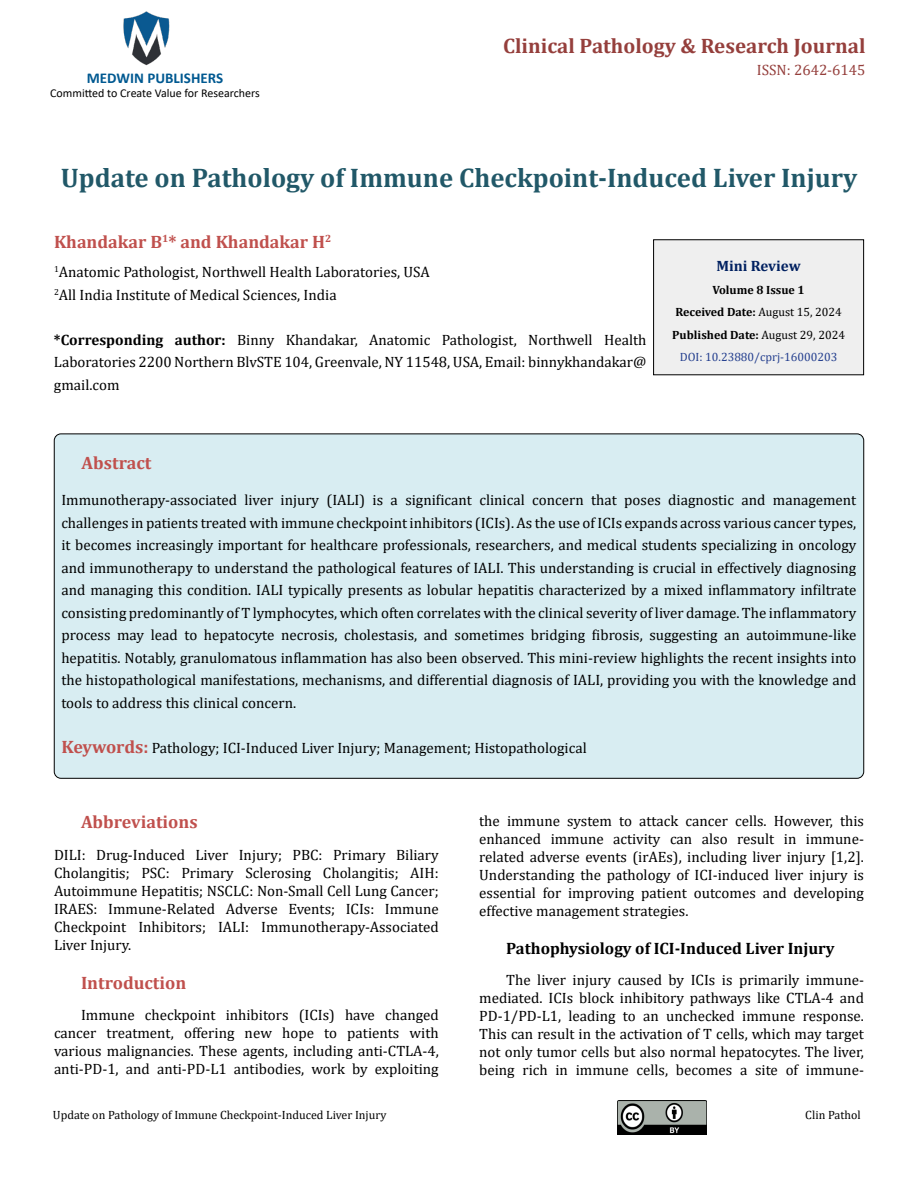
<style>
.page{position:relative;width:918px;height:1188px;background:#fff}
.page>*{position:absolute;margin:0;border:0;box-sizing:border-box;transform-origin:0 0}
.t1{font:700 27px "Cambria";color:#215868}
.t2{font:700 21px "Cambria";color:#953f3c}
.t3{font:700 18px "Cambria";color:#c0504d}
.t4{font:700 16.5px "Cambria";color:#000}
.t5{font:15px/18px "Cambria";color:#000;text-align:justify}
.t6{font:700 15px "Calibri";color:#005991}
.t7{font:15px "Cambria";color:#953f3c}
.t8{font:700 15px "Cambria";color:#002060}
.t9{font:700 12px/22.5px "Cambria";color:#000;text-align:center}
.t10{font:12px "Cambria";color:#000}
.t11{font:12px "Calibri";color:#000}
.s1{font-weight:700}
.s2{font-weight:400}
.s3{font-weight:400;color:#25408f}
.s4{font-weight:700;font-size:18px;color:#c0504d}
</style>
<div class="page">
<img style="left:123px;top:11px;width:47px;height:55px">
<img style="left:618px;top:1101px;width:88px;height:33px">
<div style="left:654px;top:240px;width:210px;height:135px;background:#efefef"></div>
<div style="left:653px;top:239px;width:211px;height:136px;border:1px solid #000"></div>
<div style="left:54px;top:434px;width:810px;height:344px;background:#d8edf2;border-radius:7px"></div>
<p class="t6" style="left:87px;top:67px;width:138px">MEDWIN PUBLISHERS</p>
<p class="t11" style="left:50px;top:85px;width:211px">Committed to Create Value for Researchers</p>
<h2 class="t2" style="left:503px;top:31px;width:364px">Clinical Pathology &amp; Research Journal</h2>
<p class="t7" style="left:757px;top:62px;width:110px">ISSN: 2642-6145</p>
<h1 class="t1" style="left:61px;top:158px;width:798px">Update on Pathology of Immune Checkpoint-Induced Liver Injury</h1>
<p class="t3" style="left:54px;top:229px;width:279px">Khandakar B<sup>1</sup>* and Khandakar H<sup>2</sup></p>
<p class="t5" style="left:54px;top:261px;width:377px;line-height:22.5px"><sup>1</sup>Anatomic Pathologist, Northwell Health Laboratories, USA<br><sup>2</sup>All India Institute of Medical Sciences, India</p>
<p class="t5" style="left:54px;top:328px;width:594px;line-height:22.5px"><span class="s1">*Corresponding author:</span> Binny Khandakar, Anatomic Pathologist, Northwell Health Laboratories 2200 Northern BlvSTE 104, Greenvale, NY 11548, USA, Email: binnykhandakar@ gmail.com</p>
<p class="t8" style="left:716px;top:256px;width:86px">Mini Review</p>
<p class="t9" style="left:672px;top:278px;width:174px">Volume 8 Issue 1<br>Received Date: <span class="s2">August 15, 2024<br></span>Published Date: <span class="s2">August 29, 2024<br></span><span class="s3">DOI: 10.23880/cprj-16000203</span></p>
<p class="t3" style="left:82px;top:450px;width:71px">Abstract</p>
<p class="t5" style="left:61px;top:489px;width:797px;line-height:22.5px">Immunotherapy-associated liver injury (IALI) is a significant clinical concern that poses diagnostic and management challenges in patients treated with immune checkpoint inhibitors (ICIs). As the use of ICIs expands across various cancer types, it becomes increasingly important for healthcare professionals, researchers, and medical students specializing in oncology and immunotherapy to understand the pathological features of IALI. This understanding is crucial in effectively diagnosing and managing this condition. IALI typically presents as lobular hepatitis characterized by a mixed inflammatory infiltrate consisting predominantly of T lymphocytes, which often correlates with the clinical severity of liver damage. The inflammatory process may lead to hepatocyte necrosis, cholestasis, and sometimes bridging fibrosis, suggesting an autoimmune-like hepatitis. Notably, granulomatous inflammation has also been observed. This mini-review highlights the recent insights into the histopathological manifestations, mechanisms, and differential diagnosis of IALI, providing you with the knowledge and tools to address this clinical concern.</p>
<p class="t5" style="left:61px;top:738px;width:527px"><span class="s4">Keywords:</span> Pathology; ICI-Induced Liver Injury; Management; Histopathological</p>
<p class="t3" style="left:81px;top:809px;width:118px">Abbreviations</p>
<p class="t5" style="left:54px;top:846px;width:386px">DILI: Drug-Induced Liver Injury; PBC: Primary Biliary Cholangitis; PSC: Primary Sclerosing Cholangitis; AIH:<br>Autoimmune Hepatitis; NSCLC: Non-Small Cell Lung Cancer; IRAES: Immune-Related Adverse Events; ICIs: Immune Checkpoint Inhibitors; IALI: Immunotherapy-Associated Liver Injury.</p>
<p class="t3" style="left:81px;top:970px;width:107px">Introduction</p>
<p class="t5" style="left:54px;top:1006px;width:386px;text-indent:27px">Immune checkpoint inhibitors (ICIs) have changed cancer treatment, offering new hope to patients with various malignancies. These agents, including anti-CTLA-4, anti-PD-1, and anti-PD-L1 antibodies, work by exploiting</p>
<p class="t5" style="left:479px;top:812px;width:386px">the immune system to attack cancer cells. However, this enhanced immune activity can also result in immune&shy;related adverse events (irAEs), including liver injury [1,2].<br>Understanding the pathology of ICI-induced liver injury is essential for improving patient outcomes and developing effective management strategies.</p>
<p class="t4" style="left:506px;top:937px;width:330px">Pathophysiology of ICI-Induced Liver Injury</p>
<p class="t5" style="left:479px;top:971px;width:386px;text-indent:27px">The liver injury caused by ICIs is primarily immune&shy;mediated. ICIs block inhibitory pathways like CTLA-4 and PD-1/PD-L1, leading to an unchecked immune response.<br>This can result in the activation of T cells, which may target not only tumor cells but also normal hepatocytes. The liver, being rich in immune cells, becomes a site of immune-</p>
<p class="t10" style="left:53px;top:1108px;width:335px">Update on Pathology of Immune Checkpoint-Induced Liver Injury</p>
<p class="t10" style="left:805px;top:1108px;width:57px">Clin Pathol</p>
</div>
